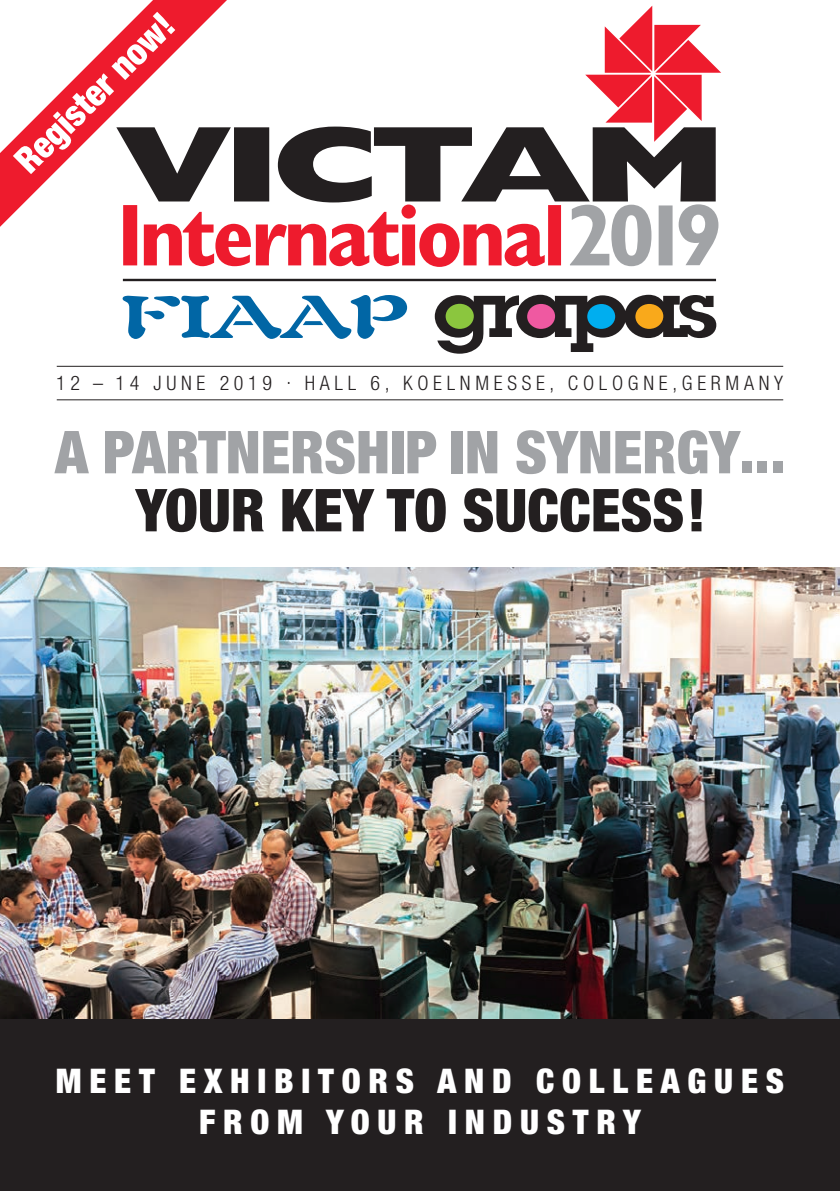
<style>
.page{position:relative;width:840px;height:1191px;background:#fff}
.page>*{position:absolute;margin:0;border:0;box-sizing:border-box;transform-origin:0 0}
.t1{font:900 condensed 59.2px "Helvetica Neue";color:#a1a3a6}
.t2{font:900 condensed 59.2px "Helvetica Neue";color:#231f20}
.t3{font:900 condensed 36px "Helvetica Neue";color:#fff}
.t4{font:900 condensed 34px/40.8px "Helvetica Neue";letter-spacing:.23em;color:#fff;text-align:center}
.t5{font:300 condensed 20px "Helvetica Neue";letter-spacing:.235em;color:#231f20}
</style>
<div class="page">
<hr style="left:57px;top:366px;width:725px;height:1px;background:#231f20">
<hr style="left:57px;top:399px;width:725px;height:1px;background:#231f20">
<div style="left:0;top:1018px;width:839px;height:173px;background:#231f20"></div>
<img style="left:0;top:567px;width:839px;height:451px">
<svg style="left:585px;top:6px;width:135px;height:136px"></svg>
<svg style="left:244px;top:127px;width:471px;height:75px;fill:#231f20"></svg>
<svg style="left:570px;top:204px;width:148px;height:62px"></svg>
<svg style="left:123px;top:204px;width:437px;height:63px"></svg>
<svg style="left:122px;top:295px;width:285px;height:44px"></svg>
<svg style="left:434px;top:295px;width:282px;height:59px"></svg>
<hr style="left:123px;top:279px;width:592px;height:2px;background:#231f20">
<svg style="left:0;top:0;width:244px;height:227px"></svg>
<h2 class="t3" style="left:5px;top:150px;width:209px;rotate:-45deg">Register now!</h2>
<p class="t5" style="left:56px;top:371px;width:728px">12 – 14 JUNE 2019 . HALL 6, KOELNMESSE, COLOGNE,GERMANY</p>
<h1 class="t1" style="left:55px;top:416px;width:731px">A PARTNERSHIP IN SYNERGY...</h1>
<h1 class="t2" style="left:136px;top:474px;width:571px">YOUR KEY TO SUCCESS!</h1>
<h3 class="t4" style="left:56px;top:1060px;width:729px">MEET EXHIBITORS AND COLLEAGUES<br>FROM YOUR INDUSTRY</h3>
</div>
